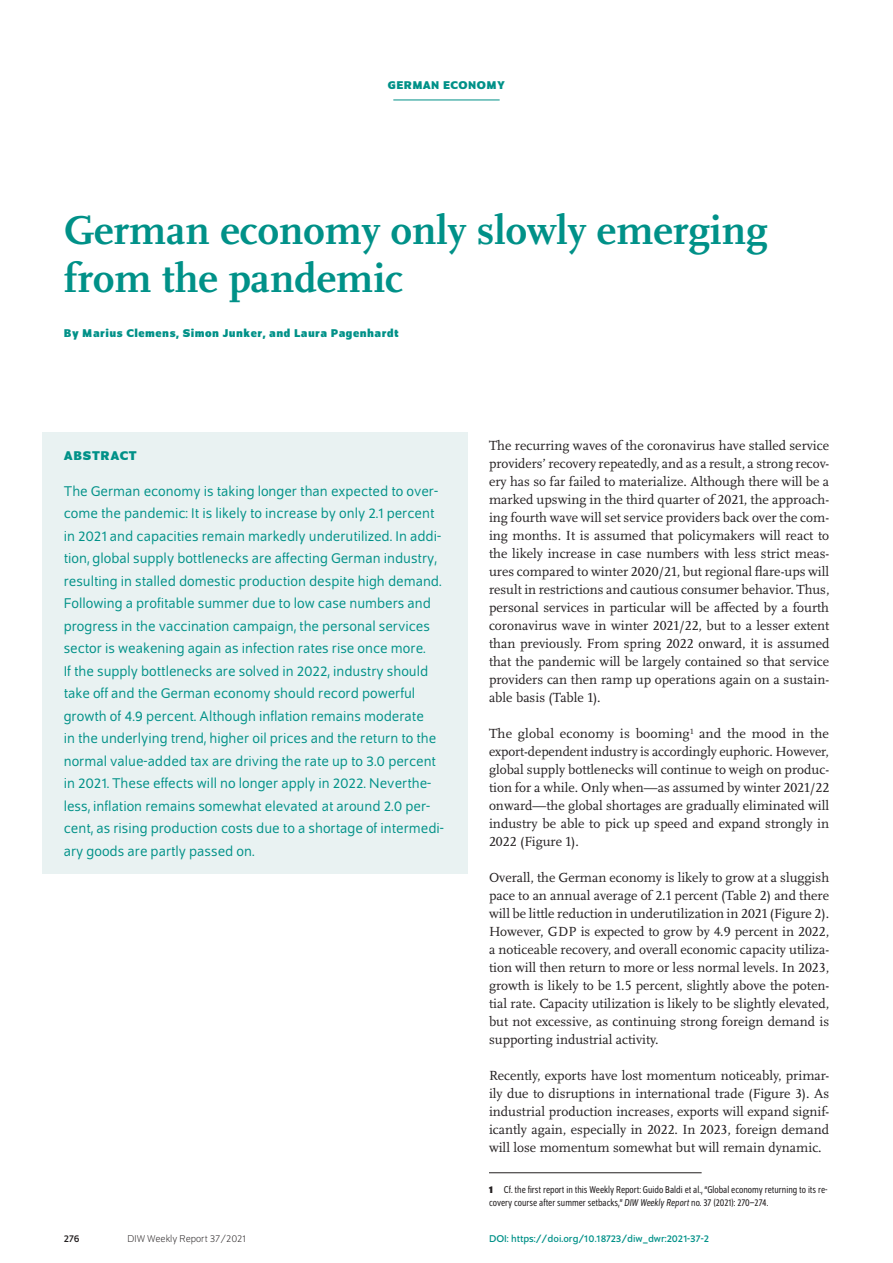
<style>
.page{position:relative;width:893px;height:1263px;background:#fff}
.page>*{position:absolute;margin:0;border:0;box-sizing:border-box;transform-origin:0 0}
.t1{font:700 42px/48px "Scala Pro";color:#009188}
.t2{font:15px/22.5px "Schumpeter Blond";color:#009188}
.t3{font:13.8px/18px "Scala Pro";color:#231f20;text-align:justify}
.t4{font:700 13.5px "Schumpeter";letter-spacing:.05em;color:#009188}
.t5{font:700 12px "Schumpeter";letter-spacing:.04em;color:#009188}
.t6{font:semi-condensed 10.5px/13.5px "Schumpeter Blond";color:#231f20}
.t7{font:10.5px "Schumpeter";color:#009188}
.t8{font:300 10.5px "Schumpeter";color:#231f20}
.t9{font:10.5px "Schumpeter";color:#231f20}
.s1{font-family:"Schumpeter";font-weight:700}
.s2{font-style:italic}
</style>
<div class="page">
<hr style="left:393px;top:100px;width:107px;height:1px;background:#009188">
<div style="left:43px;top:432px;width:425px;height:441px;background:#e9f2f2"></div>
<hr style="left:489px;top:1172px;width:213px;height:1px;background:#231f20">
<p class="t5" style="left:388px;top:79px;width:119px">GERMAN ECONOMY</p>
<h1 class="t1" style="left:64px;top:203px;width:705px">German economy only slowly emerging from the pandemic</h1>
<p class="t5" style="left:64px;top:326px;width:336px">By Marius Clemens, Simon Junker, and Laura Pagenhardt</p>
<p class="t4" style="left:64px;top:448px;width:75px">ABSTRACT</p>
<p class="t2" style="left:64px;top:480px;width:382px">The German economy is taking longer than expected to over&shy;come the pandemic: It is likely to increase by only 2.1 percent in 2021 and capacities remain markedly underutilized. In addi&shy;tion, global supply bottlenecks are affecting German industry, resulting in stalled domestic production despite high demand.<br>Following a profitable summer due to low case numbers and progress in the vaccination campaign, the personal services sector is weakening again as infection rates rise once more.<br>If the supply bottlenecks are solved in 2022, industry should take off and the German economy should record powerful growth of 4.9 percent. Although inflation remains moderate<br>in the underlying trend, higher oil prices and the return to the normal value-added tax are driving the rate up to 3.0 percent in 2021. These effects will no longer apply in 2022. Neverthe&shy;less, inflation remains somewhat elevated at around 2.0 per&shy;cent, as rising production costs due to a shortage of intermedi&shy;ary goods are partly passed on.</p>
<p class="t9" style="left:64px;top:1233px;width:17px">276</p>
<p class="t8" style="left:128px;top:1234px;width:120px">DIW Weekly Report 37/2021</p>
<p class="t3" style="left:489px;top:436px;width:342px">The recurring waves of the coronavirus have stalled service providers’ recovery repeatedly, and as a result, a strong recov&shy;ery has so far failed to materialize. Although there will be a marked upswing in the third quarter of 2021, the approach&shy;ing fourth wave will set service providers back over the com&shy;ing months. It is assumed that policymakers will react to the likely increase in case numbers with less strict meas&shy;ures compared to winter 2020/21, but regional flare-ups will result in restrictions and cautious consumer behavior. Thus, personal services in particular will be affected by a fourth coronavirus wave in winter 2021/22, but to a lesser extent than previously. From spring 2022 onward, it is assumed that the pandemic will be largely contained so that service providers can then ramp up operations again on a sustain&shy;able basis (Table 1).</p>
<p class="t3" style="left:489px;top:724px;width:342px">The global economy is booming<sup>1</sup> and the mood in the export-dependent industry is accordingly euphoric. However, global supply bottlenecks will continue to weigh on produc&shy;tion for a while. Only when—as assumed by winter 2021/22 onward—the global shortages are gradually eliminated will industry be able to pick up speed and expand strongly in 2022 (Figure 1).</p>
<p class="t3" style="left:489px;top:868px;width:342px">Overall, the German economy is likely to grow at a sluggish pace to an annual average of 2.1 percent (Table 2) and there will be little reduction in underutilization in 2021 (Figure 2).<br>However, GDP is expected to grow by 4.9 percent in 2022, a noticeable recovery, and overall economic capacity utiliza&shy;tion will then return to more or less normal levels. In 2023, growth is likely to be 1.5 percent, slightly above the poten&shy;tial rate. Capacity utilization is likely to be slightly elevated, but not excessive, as continuing strong foreign demand is supporting industrial activity.</p>
<p class="t3" style="left:489px;top:1066px;width:342px">Recently, exports have lost momentum noticeably, primar&shy;ily due to disruptions in international trade (Figure 3). As industrial production increases, exports will expand signif&shy;icantly again, especially in 2022. In 2023, foreign demand will lose momentum somewhat but will remain dynamic.</p>
<p class="t6" style="left:489px;top:1183px;width:340px"><span class="s1">1</span> Cf. the first report in this Weekly Report: Guido Baldi et al., “Global economy returning to its re&shy;covery course after summer setbacks,” <span class="s2">DIW Weekly Report</span> no. 37 (2021): 270–274.</p>
<p class="t7" style="left:489px;top:1233px;width:221px">DOI: https://doi.org/10.18723/diw_dwr:2021-37-2</p>
</div>
